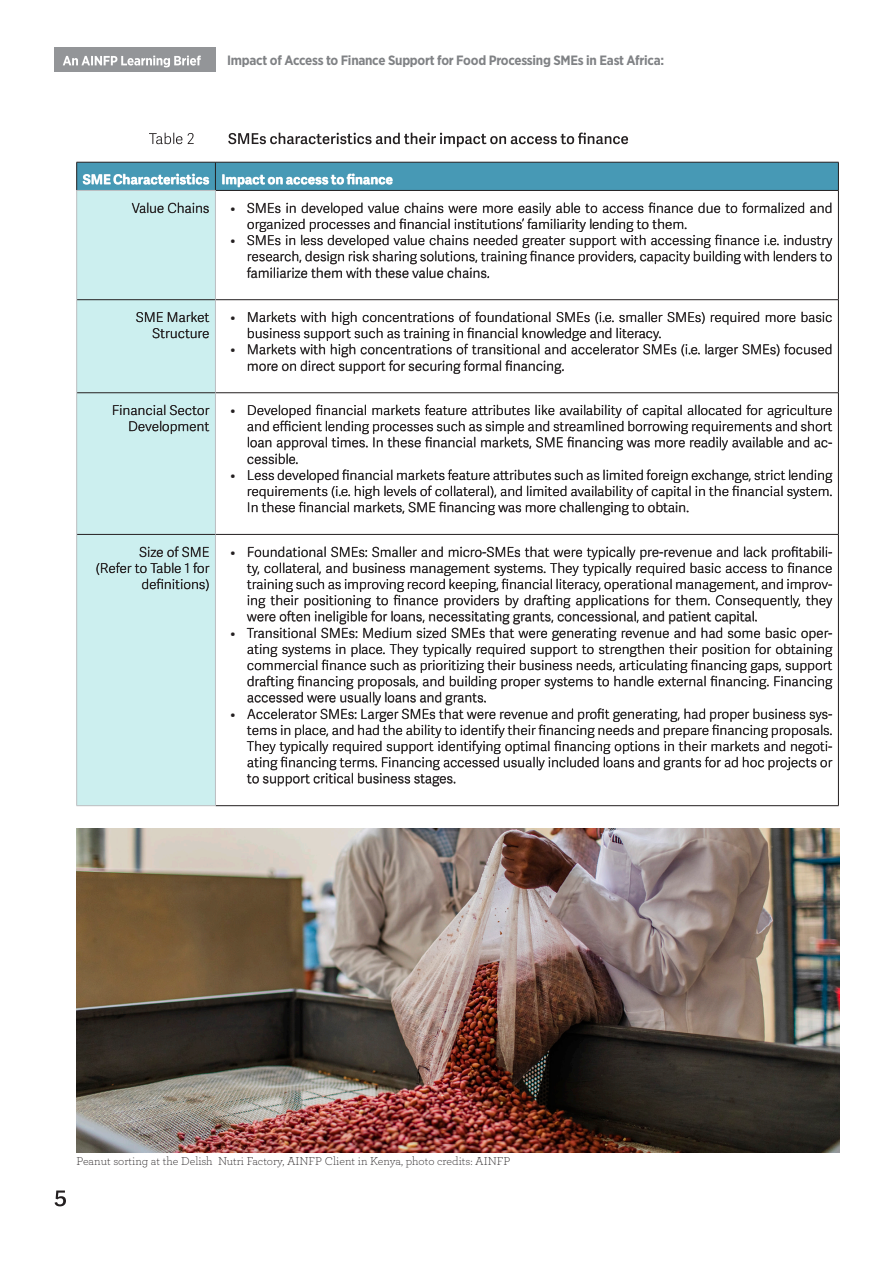
<style>
.page{position:relative;width:893px;height:1263px;background:#fff}
.page>*{position:absolute;margin:0;border:0;box-sizing:border-box;transform-origin:0 0}
.t1{font:300 13.5px/16.2px "Adelle Sans EXT";color:#231f20;text-align:justify}
.t2{font:700 13.5px "Gotham Narrow";letter-spacing:-.02em;color:#808285}
.t3{font:700 13.5px "Adelle Sans EXT";color:#fff}
.t4{font:300 12px "Archer";color:#231f20}
</style>
<div class="page">
<svg style="left:55px;top:1190px;width:11px;height:16px"></svg>
<div style="left:77px;top:191px;width:138px;height:614px;background:#ccefef"></div>
<hr style="left:216px;top:190px;width:623px;height:1px;background:#231f20">
<hr style="left:838px;top:191px;width:1px;height:108px;background:#231f20">
<hr style="left:77px;top:299px;width:138px;height:1px;background:#231f20">
<hr style="left:215px;top:299px;width:624px;height:1px;background:#231f20">
<hr style="left:838px;top:300px;width:1px;height:93px;background:#231f20">
<hr style="left:77px;top:392px;width:138px;height:1px;background:#231f20">
<hr style="left:215px;top:392px;width:624px;height:1px;background:#231f20">
<hr style="left:838px;top:393px;width:1px;height:141px;background:#231f20">
<hr style="left:77px;top:534px;width:138px;height:1px;background:#231f20">
<hr style="left:215px;top:534px;width:624px;height:1px;background:#231f20">
<hr style="left:838px;top:535px;width:1px;height:270px;background:#231f20">
<hr style="left:216px;top:805px;width:623px;height:1px;background:#231f20">
<hr style="left:76px;top:190px;width:140px;height:1px;background:#bcbdc0">
<hr style="left:76px;top:191px;width:1px;height:109px;background:#bcbdc0">
<hr style="left:215px;top:191px;width:1px;height:108px;background:#bcbdc0">
<hr style="left:76px;top:300px;width:1px;height:93px;background:#bcbdc0">
<hr style="left:215px;top:300px;width:1px;height:93px;background:#bcbdc0">
<hr style="left:76px;top:393px;width:1px;height:141px;background:#bcbdc0">
<hr style="left:215px;top:393px;width:1px;height:141px;background:#bcbdc0">
<hr style="left:76px;top:534px;width:1px;height:271px;background:#bcbdc0">
<hr style="left:215px;top:535px;width:1px;height:270px;background:#bcbdc0">
<hr style="left:76px;top:805px;width:140px;height:1px;background:#bcbdc0">
<svg style="left:247px;top:546px;width:585px;height:240px"></svg>
<svg style="left:97px;top:546px;width:112px;height:45px;background:#b8d7d7"></svg>
<svg style="left:248px;top:405px;width:584px;height:110px"></svg>
<svg style="left:129px;top:421px;width:80px;height:13px"></svg>
<svg style="left:113px;top:405px;width:96px;height:10px"></svg>
<svg style="left:248px;top:312px;width:584px;height:62px"></svg>
<svg style="left:153px;top:328px;width:56px;height:10px"></svg>
<svg style="left:136px;top:312px;width:73px;height:10px"></svg>
<svg style="left:247px;top:202px;width:585px;height:76px"></svg>
<svg style="left:132px;top:202px;width:77px;height:11px"></svg>
<svg style="left:76px;top:162px;width:763px;height:28px;background:#519bb4"></svg>
<svg style="left:149px;top:133px;width:45px;height:11px"></svg>
<svg style="left:228px;top:133px;width:400px;height:14px"></svg>
<img style="left:76px;top:828px;width:763px;height:324px">
<div style="left:54px;top:48px;width:161px;height:24px;background:#939598"></div>
<svg style="left:63px;top:56px;width:138px;height:11px"></svg>
<p class="t2" style="left:227px;top:52px;width:438px">Impact of Access to Finance Support for Food Processing SMEs in East Africa:</p>
<p class="t3" style="left:83px;top:169px;width:128px">SME Characteristics</p>
<p class="t3" style="left:221px;top:169px;width:173px">Impact on access to finance</p>
<p class="t1" style="left:132px;top:199px;width:79px">Value Chains</p>
<p class="t1" style="left:247px;top:199px;width:587px;text-indent:-16px">• SMEs in developed value chains were more easily able to access finance due to formalized and organized processes and financial institutions’ familiarity lending to them.</p>
<p class="t1" style="left:247px;top:231px;width:587px;text-indent:-16px">• SMEs in less developed value chains needed greater support with accessing finance i.e. industry research, design risk sharing solutions, training finance providers, capacity building with lenders to familiarize them with these value chains.</p>
<p class="t1" style="left:136px;top:308px;width:75px;text-align:right">SME Market<br>Structure</p>
<p class="t1" style="left:247px;top:308px;width:587px;text-indent:-16px">• Markets with high concentrations of foundational SMEs (i.e. smaller SMEs) required more basic business support such as training in financial knowledge and literacy.</p>
<p class="t1" style="left:247px;top:341px;width:587px;text-indent:-16px">• Markets with high concentrations of transitional and accelerator SMEs (i.e. larger SMEs) focused more on direct support for securing formal financing.</p>
<p class="t1" style="left:112px;top:401px;width:99px;text-align:right">Financial Sector<br>Development</p>
<p class="t1" style="left:247px;top:401px;width:587px;text-indent:-16px">• Developed financial markets feature attributes like availability of capital allocated for agriculture and efficient lending processes such as simple and streamlined borrowing requirements and short loan approval times. In these financial markets, SME financing was more readily available and ac&shy;cessible.</p>
<p class="t1" style="left:247px;top:466px;width:587px;text-indent:-16px">• Less developed financial markets feature attributes such as limited foreign exchange, strict lending requirements (i.e. high levels of collateral), and limited availability of capital in the financial system.<br>In these financial markets, SME financing was more challenging to obtain.</p>
<p class="t1" style="left:139px;top:543px;width:72px">Size of SME</p>
<p class="t1" style="left:96px;top:559px;width:115px;text-align:right">(Refer to Table 1 for definitions)</p>
<p class="t1" style="left:247px;top:543px;width:587px;text-indent:-16px">• Foundational SMEs: Smaller and micro-SMEs that were typically pre-revenue and lack profitabili&shy;ty, collateral, and business management systems. They typically required basic access to finance training such as improving record keeping, financial literacy, operational management, and improv&shy;ing their positioning to finance providers by drafting applications for them. Consequently, they were often ineligible for loans, necessitating grants, concessional, and patient capital.</p>
<p class="t1" style="left:247px;top:624px;width:587px;text-indent:-16px">• Transitional SMEs: Medium sized SMEs that were generating revenue and had some basic oper&shy;ating systems in place. They typically required support to strengthen their position for obtaining commercial finance such as prioritizing their business needs, articulating financing gaps, support drafting financing proposals, and building proper systems to handle external financing. Financing accessed were usually loans and grants.</p>
<p class="t1" style="left:247px;top:705px;width:587px;text-indent:-16px">• Accelerator SMEs: Larger SMEs that were revenue and profit generating, had proper business sys&shy;tems in place, and had the ability to identify their financing needs and prepare financing proposals.<br>They typically required support identifying optimal financing options in their markets and negoti&shy;ating financing terms. Financing accessed usually included loans and grants for ad hoc projects or to support critical business stages.</p>
<p class="t4" style="left:76px;top:1153px;width:435px">Peanut sorting at the Delish Nutri Factory, AINFP Client in Kenya, photo credits: AINFP</p>
</div>
